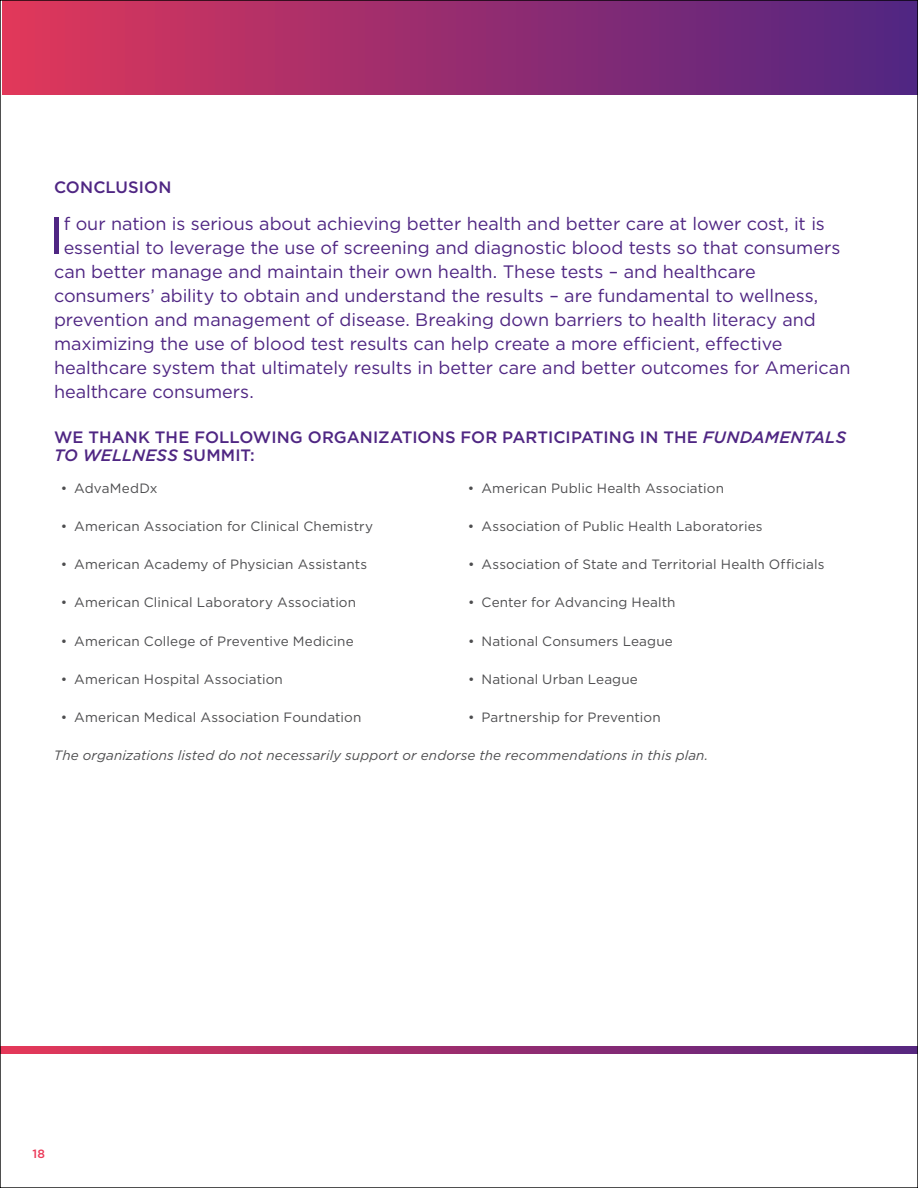
<style>
.page{position:relative;width:918px;height:1188px;background:#fff}
.page>*{position:absolute;margin:0;border:0;box-sizing:border-box;transform-origin:0 0}
.t1{font:52.35px "Gotham";color:#4f2683}
.t2{font:18px "Gotham";letter-spacing:-.005em;color:#4f2683}
.t3{font:500 16.5px "Gotham";letter-spacing:.005em;color:#4f2683}
.t4{font:italic 500 16.5px "Gotham";letter-spacing:.005em;color:#4f2683}
.t5{font:13.5px "Gotham";letter-spacing:.01em;color:#4d4d4f}
.t6{font:italic 13.5px "Gotham";letter-spacing:.01em;color:#4d4d4f}
.t7{font:500 12px "Gotham";color:#eb3958}
.s1{font-style:italic}
.s2{font-style:normal}
</style>
<div class="page">
<svg style="left:2px;top:1047px;width:914px;height:6px;background:#9c2d6d"></svg>
<div style="left:2px;top:0;width:916px;height:94px;background:linear-gradient(to right,#df365b,#4f2483)"></div>
<p class="t3" style="left:54px;top:177px;width:26px">CONC</p>
<p class="t3" style="left:106px;top:177px;width:53px">LUSION</p>
<h1 class="t1" style="left:48px;top:207px;width:17px">I</h1>
<p class="t2" style="left:64px;top:214px;width:763px">f our nation is serious about achieving better health and better care at lower cost, it is</p>
<p class="t2" style="left:64px;top:238px;width:778px">essential to leverage the use of screening and diagnostic blood tests so that consumers</p>
<p class="t2" style="left:54px;top:262px;width:703px">can better manage and maintain their own health. These tests – and healthcare</p>
<p class="t2" style="left:54px;top:286px;width:766px">consumers’ ability to obtain and understand the results – are fundamental to wellness,</p>
<p class="t2" style="left:54px;top:310px;width:763px">prevention and management of disease. Breaking down barriers to health literacy and</p>
<p class="t2" style="left:54px;top:334px;width:730px">maximizing the use of blood test results can help create a more efficient, effective</p>
<p class="t2" style="left:54px;top:358px;width:798px">healthcare system that ultimately results in better care and better outcomes for American</p>
<p class="t2" style="left:54px;top:382px;width:201px">healthcare consumers.</p>
<p class="t3" style="left:54px;top:428px;width:377px">WE THAN K THE FOLLOWING ORGAN IZATIONS</p>
<p class="t3" style="left:461px;top:428px;width:387px">FO R PARTICIPATIN G IN THE <span class="s1">FUNDAMENTALS</span></p>
<p class="t4" style="left:54px;top:446px;width:202px">TO WELLNESS <span class="s2">SUMMIT:</span></p>
<p class="t5" style="left:61px;top:480px;width:98px">• AdvaMedDx</p>
<p class="t5" style="left:61px;top:519px;width:314px">• American Association for Clinical Chemistry</p>
<p class="t5" style="left:61px;top:557px;width:308px">• American Academy of Physician Assistants</p>
<p class="t5" style="left:61px;top:595px;width:297px">• American Clinical Laboratory Association</p>
<p class="t5" style="left:61px;top:633px;width:294px">• American College of Preventive Medicine</p>
<p class="t5" style="left:61px;top:672px;width:224px">• American Hospital Association</p>
<p class="t5" style="left:61px;top:710px;width:302px">• American Medical Association Foundation</p>
<p class="t5" style="left:468px;top:480px;width:258px">• American Public Health Association</p>
<p class="t5" style="left:468px;top:519px;width:296px">• Association of Public Health Laboratories</p>
<p class="t5" style="left:468px;top:557px;width:358px">• Association of State and Territorial Health Officials</p>
<p class="t5" style="left:468px;top:595px;width:209px">• Center for Advancing Health</p>
<p class="t5" style="left:468px;top:633px;width:206px">• National Consumers League</p>
<p class="t5" style="left:468px;top:672px;width:171px">• National U rban League</p>
<p class="t5" style="left:468px;top:710px;width:194px">• Partnership for Prevention</p>
<p class="t6" style="left:54px;top:748px;width:656px">The organizations listed do not necessarily support or endorse the recommendations in this plan.</p>
<p class="t7" style="left:32px;top:1146px;width:14px">18</p>
</div>
